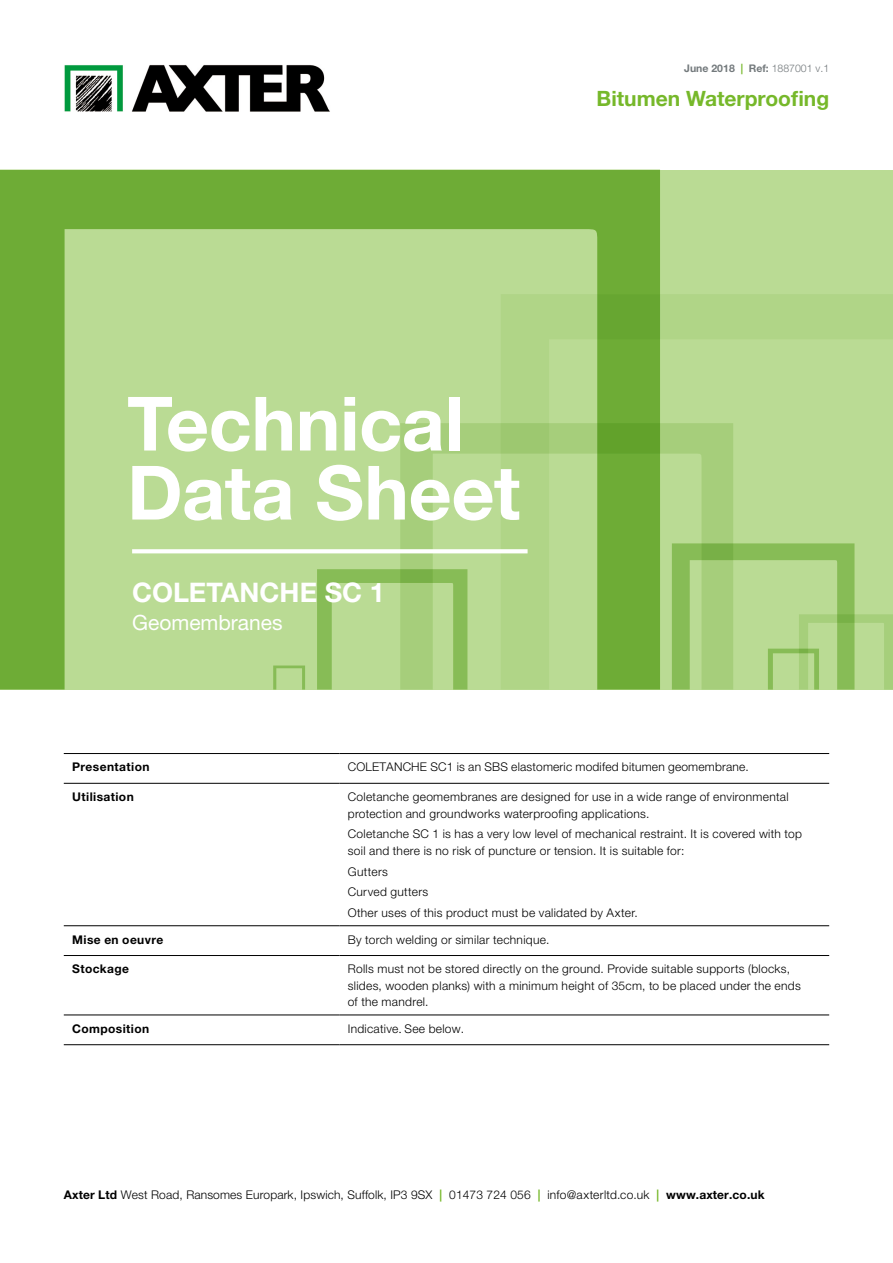
<style>
.page{position:relative;width:893px;height:1263px;background:#fff}
.page>*{position:absolute;margin:0;border:0;box-sizing:border-box;transform-origin:0 0}
.t1{font:700 75px/69px "Helvetica Neue LT";letter-spacing:-.005em;color:#fff}
.t2{font:700 27px "Helvetica Neue LT";color:#fff}
.t3{font:700 21px "Helvetica Neue";color:#76b82a}
.t4{font:21px "Helvetica Neue LT";color:#fff}
.t5{font:300 12px/16.5px "Helvetica Neue LT";letter-spacing:.025em;color:#000}
.t6{font:700 12px "Helvetica Neue LT";letter-spacing:.03em;color:#000}
.t7{font:300 12px "Helvetica Neue LT Pro";letter-spacing:.025em;color:#000}
.t8{font:700 10.5px "Helvetica Neue LT";color:#73797c}
.s1{color:#76b82a}
.s2{font-weight:300}
.s3{font-family:"Helvetica Neue LT Pro"}
.s4{font-family:"Helvetica Neue LT"}
.s5{font-family:"Minion Pro";font-weight:400}
.s6{font-weight:700}
.s7{font-weight:700;color:#76b82a}
</style>
<div class="page">
<div style="left:0;top:170px;width:893px;height:519px;background:#badb94"></div>
<svg style="left:0;top:170px;width:660px;height:519px"></svg>
<svg style="left:501px;top:294px;width:392px;height:395px"></svg>
<svg style="left:273px;top:665px;width:32px;height:24px"></svg>
<svg style="left:132px;top:549px;width:396px;height:4px;background:#fbfcf8"></svg>
<hr style="left:64px;top:783px;width:275px;height:1px;background:#000">
<hr style="left:339px;top:783px;width:490px;height:1px;background:#000">
<hr style="left:64px;top:925px;width:275px;height:1px;background:#000">
<hr style="left:339px;top:925px;width:490px;height:1px;background:#000">
<hr style="left:64px;top:955px;width:275px;height:1px;background:#000">
<hr style="left:339px;top:955px;width:490px;height:1px;background:#000">
<hr style="left:64px;top:1015px;width:275px;height:1px;background:#000">
<hr style="left:339px;top:1015px;width:490px;height:1px;background:#000">
<hr style="left:64px;top:1044px;width:275px;height:1px;background:#000">
<hr style="left:339px;top:1044px;width:490px;height:1px;background:#000">
<hr style="left:64px;top:753px;width:275px;height:1px;background:#000">
<hr style="left:339px;top:753px;width:490px;height:1px;background:#000">
<img style="left:64px;top:65px;width:266px;height:46px">
<p class="t8" style="left:684px;top:62px;width:146px">June 2018 <span class="s1">|</span> Ref: <span class="s2">1887001 v.1</span></p>
<h3 class="t3" style="left:597px;top:82px;width:234px">Bitumen Waterproofing</h3>
<h1 class="t1" style="left:127px;top:388px;width:395px">Technical<br>Data Sheet</h1>
<h2 class="t2" style="left:132px;top:576px;width:254px">COLETANCHE SC 1</h2>
<h3 class="t4" style="left:132px;top:610px;width:152px">Geomembranes</h3>
<p class="t6" style="left:72px;top:760px;width:79px">Presentation</p>
<p class="t5" style="left:348px;top:759px;width:402px">COLETANCHE SC1 is an SBS elastomeric modifed bitum<span class="s3">en</span> geomembrane.</p>
<p class="t6" style="left:72px;top:789px;width:63px">Utilisation</p>
<p class="t5" style="left:348px;top:788px;width:442px">Coletanche geomembranes are designed for use in a wide range of environmental protection and groundworks waterproofing applications.</p>
<p class="t5" style="left:348px;top:826px;width:456px">Coletanche SC 1 is has a very low level of mechanical restraint. It is covered with top soil and there is no risk of puncture or tension. It is suitable for:</p>
<p class="t5" style="left:348px;top:861px;width:291px;line-height:20.7px">Gutters<br>Curved gutters<br>Other uses of this product must be validated by Axter.</p>
<p class="t6" style="left:72px;top:932px;width:93px">Mise en oeuvre</p>
<p class="t5" style="left:348px;top:931px;width:203px">By torch welding or similar technique.</p>
<p class="t6" style="left:72px;top:962px;width:58px">Stockage</p>
<p class="t5" style="left:348px;top:961px;width:454px">Rolls must not be stored directly on the ground. Provide suitable supports (blocks, slides, wooden planks) with a minimum height of 35cm, to be placed under the ends of the mandrel.</p>
<p class="t6" style="left:72px;top:1021px;width:78px">Composition</p>
<p class="t7" style="left:348px;top:1022px;width:118px">I<span class="s4">ndicative</span><span class="s5">.</span> See below.</p>
<p class="t5" style="left:64px;top:1186px;width:702px"><span class="s6">Axter Ltd</span> West Road, Ransomes Europark, Ipswich, Suffolk, IP3 9SX <span class="s7">|</span> 01473 724 056 <span class="s7">|</span> info@axterltd.co.uk <span class="s7">|</span> <span class="s6">www.axter.co.uk</span></p>
</div>
